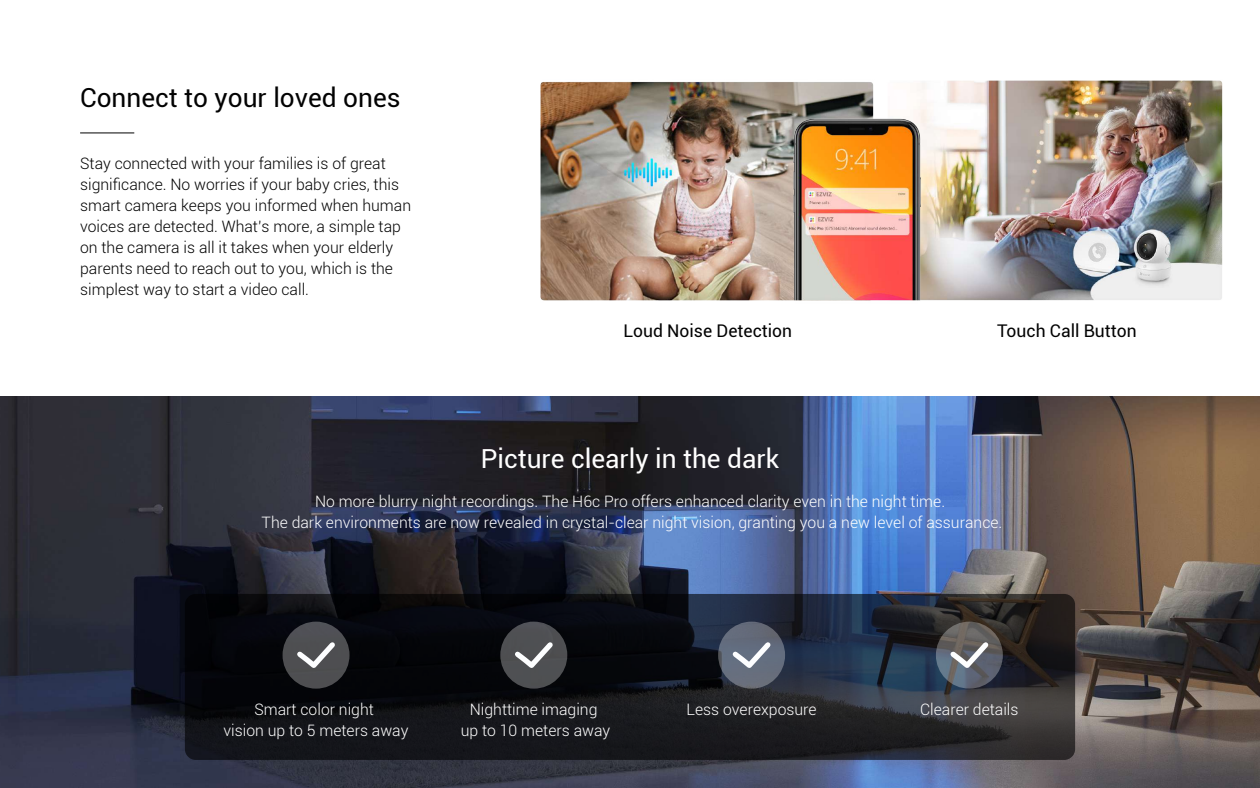
<style>
.page{position:relative;width:1260px;height:788px;background:#fff}
.page>*{position:absolute;margin:0;border:0;box-sizing:border-box;transform-origin:0 0}
.t1{font:26.25px "Roboto";color:#fff}
.t2{font:26.25px "Roboto";color:#020202}
.t3{font:17.5px "Roboto";color:#020202}
.t4{font:300 15.75px/21px "Roboto";color:#fff;text-align:center}
.t5{font:300 15.75px/21px "Roboto";color:#020202}
</style>
<div class="page">
<img style="left:540px;top:82px;width:334px;height:219px">
<img style="left:913px;top:80px;width:310px;height:221px">
<hr style="left:80px;top:132px;width:54px;height:1px;background:#020202">
<img style="left:0;top:396px;width:1260px;height:392px">
<svg style="left:185px;top:594px;width:890px;height:165px;background:#16191f"></svg>
<div style="left:500px;top:621px;width:67px;height:67px;background:#4e5053;border-radius:50%"></div>
<svg style="left:515px;top:642px;width:38px;height:23px"></svg>
<div style="left:283px;top:621px;width:67px;height:67px;background:#4e4f51;border-radius:50%"></div>
<svg style="left:297px;top:642px;width:38px;height:23px"></svg>
<svg style="left:718px;top:621px;width:67px;height:67px;background:#646b7a"></svg>
<svg style="left:730px;top:637px;width:45px;height:28px"></svg>
<svg style="left:936px;top:621px;width:67px;height:67px;background:#62666c"></svg>
<svg style="left:948px;top:637px;width:45px;height:28px"></svg>
<img style="left:790px;top:111px;width:131px;height:190px">
<h1 class="t2" style="left:80px;top:79px;width:322px">Connect to your loved ones</h1>
<p class="t5" style="left:80px;top:152px;width:333px">Stay connected with your families is of great significance. No worries if your baby cries, this smart camera keeps you informed when human voices are detected. What’s more, a simple tap on the camera is all it takes when your elderly parents need to reach out to you, which is the simplest way to start a video call.</p>
<p class="t3" style="left:623px;top:318px;width:170px">Loud Noise Detection</p>
<p class="t3" style="left:997px;top:318px;width:141px">Touch Call Button</p>
<h1 class="t1" style="left:481px;top:440px;width:300px">Picture clearly in the dark</h1>
<p class="t4" style="left:262px;top:490px;width:742px">No more blurry night recordings. The H6c Pro offers enhanced clarity even in the night time.<br>The dark environments are now revealed in crystal-clear night vision, granting you a new level of assurance.</p>
<p class="t4" style="left:224px;top:698px;width:186px">Smart color night<br>vision up to 5 meters away</p>
<p class="t4" style="left:686px;top:698px;width:132px">Less overexposure</p>
<p class="t4" style="left:920px;top:698px;width:100px">Clearer details</p>
<p class="t4" style="left:461px;top:698px;width:151px">Nighttime imaging<br>up to 10 meters away</p>
</div>
